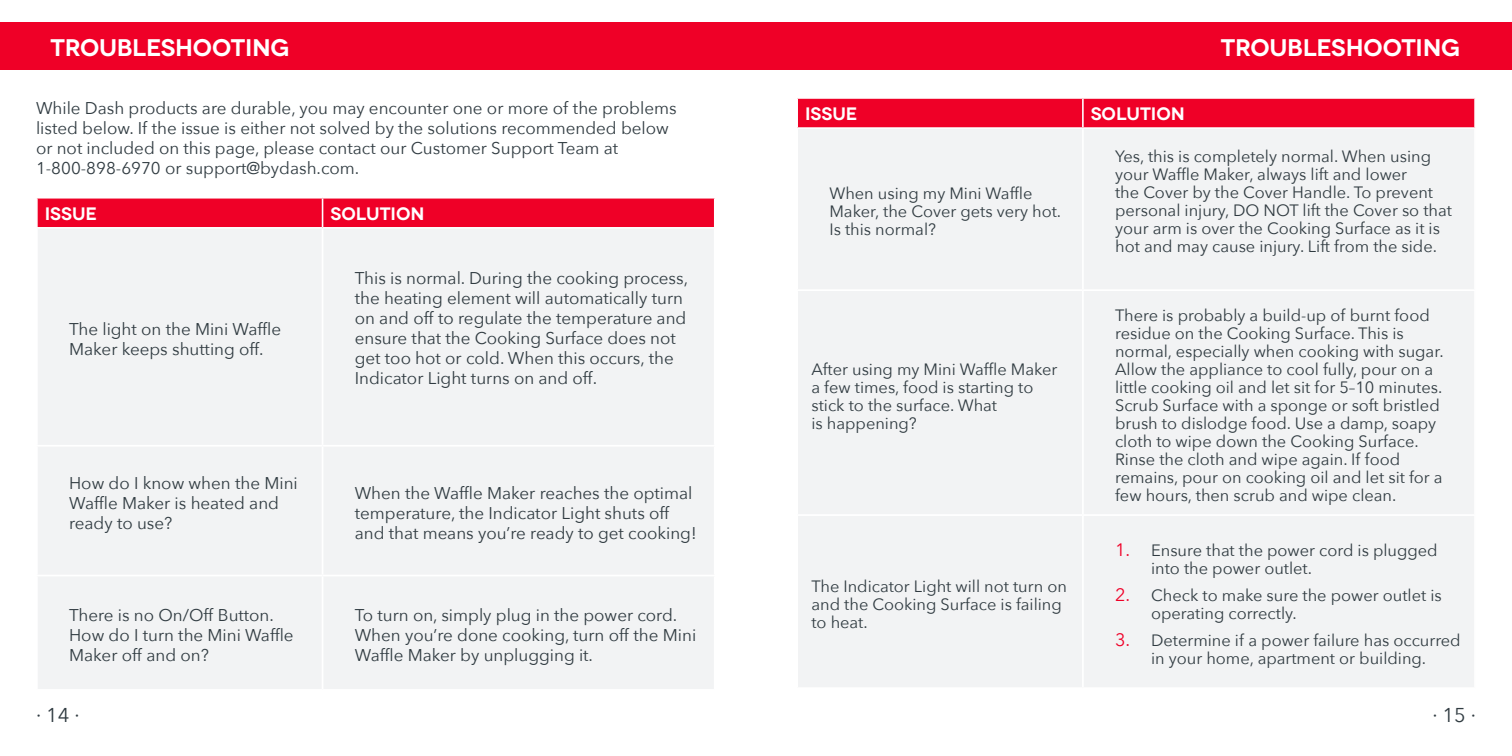
<style>
.page{position:relative;width:1512px;height:756px;background:#fff}
.page>*{position:absolute;margin:0;border:0;box-sizing:border-box;transform-origin:0 0}
.t1{font:600 24px "Novecentowide";letter-spacing:-.01em;color:#fff}
.t2{font:20px "Avenir Next";color:#303b41}
.t3{font:600 18px "Novecentowide";color:#fff}
.t4{font:17px/20px "Avenir Next";color:#303b41}
.t5{font:16.4px/18px "Avenir Next";color:#303b41}
.s1{font-size:18px;color:#ef0027}
</style>
<div class="page">
<div style="left:0;top:23px;width:1512px;height:47px;background:#ef0027"></div>
<div style="left:38px;top:229px;width:676px;height:460px;background:#f2f3f4"></div>
<hr style="left:322px;top:229px;width:1px;height:216px;background:#fff">
<hr style="left:36px;top:445px;width:287px;height:2px;background:#fff">
<hr style="left:323px;top:445px;width:393px;height:2px;background:#fff">
<hr style="left:322px;top:447px;width:1px;height:128px;background:#fff">
<hr style="left:36px;top:575px;width:287px;height:1px;background:#fff">
<hr style="left:323px;top:575px;width:393px;height:1px;background:#fff">
<hr style="left:322px;top:576px;width:1px;height:113px;background:#fff">
<div style="left:37px;top:199px;width:677px;height:28px;background:#ef0027"></div>
<div style="left:798px;top:99px;width:676px;height:28px;background:#ef0027"></div>
<div style="left:798px;top:129px;width:676px;height:558px;background:#f2f3f4"></div>
<hr style="left:1082px;top:129px;width:2px;height:160px;background:#fff">
<hr style="left:796px;top:289px;width:287px;height:2px;background:#fff">
<hr style="left:1083px;top:289px;width:393px;height:2px;background:#fff">
<hr style="left:1082px;top:291px;width:2px;height:223px;background:#fff">
<hr style="left:796px;top:514px;width:287px;height:2px;background:#fff">
<hr style="left:1083px;top:514px;width:393px;height:2px;background:#fff">
<hr style="left:1082px;top:516px;width:2px;height:171px;background:#fff">
<hr style="left:1082px;top:99px;width:2px;height:28px;background:#fff">
<p class="t1" style="left:50px;top:33px;width:241px">TROUBLESHOOTING</p>
<p class="t1" style="left:1221px;top:33px;width:241px">TROUBLESHOOTING</p>
<p class="t4" style="left:36px;top:98px;width:642px">While Dash products are durable, you may encounter one or more of the problems listed below. If the issue is either not solved by the solutions recommended below or not included on this page, please contact our Customer Support Team at 1-800-898-6970 or support@bydash.com.</p>
<p class="t3" style="left:45px;top:203px;width:54px">ISSUE</p>
<p class="t3" style="left:330px;top:203px;width:96px">SOLUTION</p>
<p class="t4" style="left:69px;top:319px;width:214px">The light on the Mini Waffle<br>Maker keeps shutting off.</p>
<p class="t4" style="left:355px;top:267px;width:335px">This is normal. During the cooking process, the heating element will automatically turn on and off to regulate the temperature and ensure that the Cooking Surface does not get too hot or cold. When this occurs, the Indicator Light turns on and off.</p>
<p class="t4" style="left:69px;top:473px;width:230px">How do I know when the Mini<br>Waffle Maker is heated and ready to use?</p>
<p class="t4" style="left:355px;top:483px;width:343px">When the Waffle Maker reaches the optimal temperature, the Indicator Light shuts off and that means you’re ready to get cooking!</p>
<p class="t4" style="left:69px;top:605px;width:226px">There is no On/Off Button.<br>How do I turn the Mini Waffle<br>Maker off and on?</p>
<p class="t4" style="left:355px;top:605px;width:343px">To turn on, simply plug in the power cord.<br>When you’re done cooking, turn off the Mini<br>Waffle Maker by unplugging it.</p>
<p class="t3" style="left:805px;top:103px;width:54px">ISSUE</p>
<p class="t3" style="left:1091px;top:103px;width:96px">SOLUTION</p>
<p class="t5" style="left:829px;top:184px;width:233px">When using my Mini Waffle<br>Maker, the Cover gets very hot.<br>Is this normal?</p>
<p class="t5" style="left:811px;top:359px;width:248px">After using my Mini Waffle Maker a few times, food is starting to stick to the surface. What<br>is happening?</p>
<p class="t5" style="left:811px;top:576px;width:257px">The Indicator Light will not turn on and the Cooking Surface is failing to heat.</p>
<p class="t5" style="left:1115px;top:146px;width:338px">Yes, this is completely normal. When using your Waffle Maker, always lift and lower<br>the Cover by the Cover Handle. To prevent personal injury, DO NOT lift the Cover so that your arm is over the Cooking Surface as it is hot and may cause injury. Lift from the side.</p>
<p class="t5" style="left:1115px;top:305px;width:330px">There is probably a build-up of burnt food residue on the Cooking Surface. This is normal, especially when cooking with sugar.<br>Allow the appliance to cool fully, pour on a little cooking oil and let sit for 5–10 minutes.<br>Scrub Surface with a sponge or soft bristled brush to dislodge food. Use a damp, soapy cloth to wipe down the Cooking Surface.<br>Rinse the cloth and wipe again. If food remains, pour on cooking oil and let sit for a few hours, then scrub and wipe clean.</p>
<p class="t5" style="left:1151px;top:540px;width:288px;text-indent:-36px"><span class="s1">1.</span> Ensure that the power cord is plugged into the power outlet.</p>
<p class="t5" style="left:1151px;top:585px;width:292px;text-indent:-36px"><span class="s1">2.</span> Check to make sure the power outlet is operating correctly.</p>
<p class="t5" style="left:1115px;top:630px;width:347px;text-align:center"><span class="s1">3.</span> Determine if a power failure has occurred in your home, apartment or building.</p>
<p class="t2" style="left:36px;top:698px;width:45px">∙ 14 ∙</p>
<p class="t2" style="left:1432px;top:698px;width:45px">∙ 15 ∙</p>
</div>
